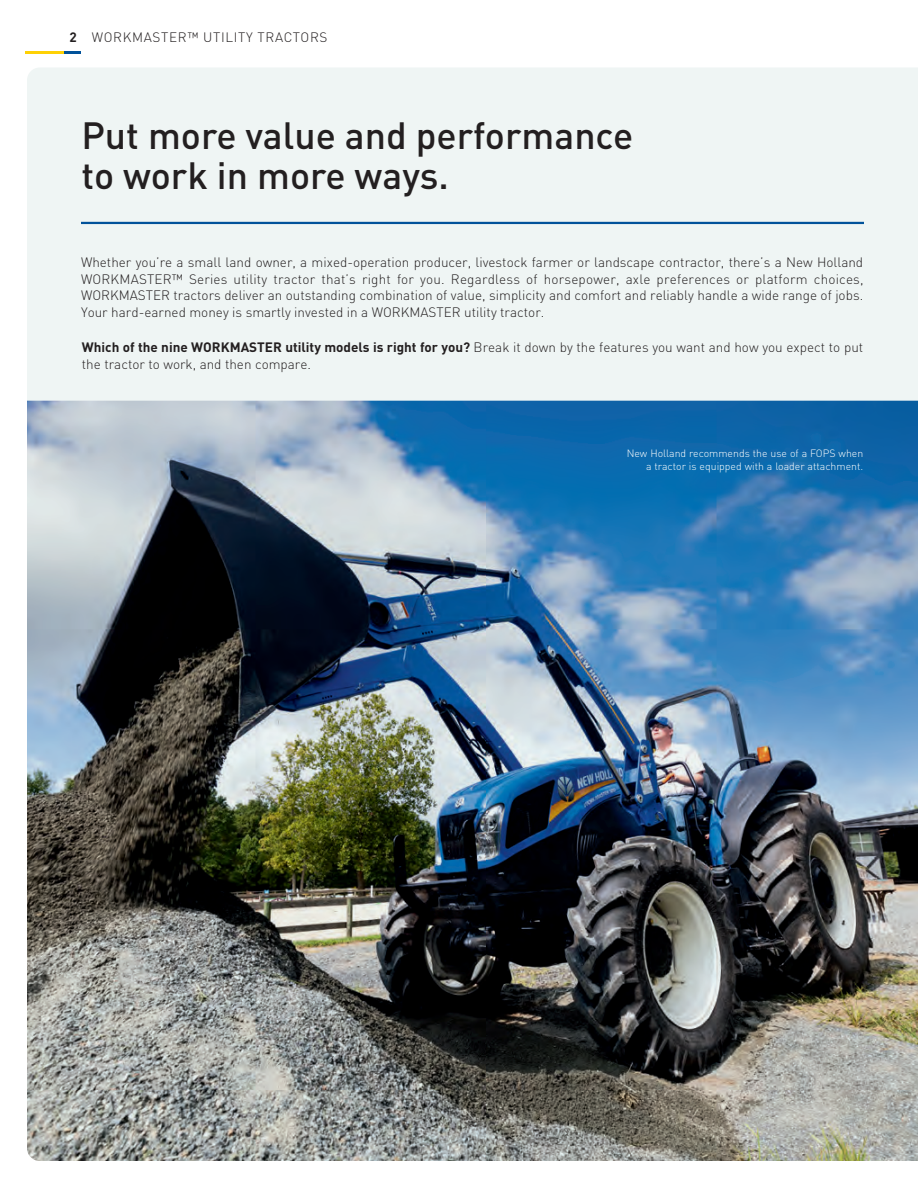
<style>
.page{position:relative;width:918px;height:1188px;background:#fff}
.page>*{position:absolute;margin:0;border:0;box-sizing:border-box;transform-origin:0 0}
.Headline{font:500 37.5px "DIN";color:#231f20}
.body_copy{font:300 13.5px/16.5px "DIN";color:#231f20;text-align:justify}
.section_header{font:300 13.5px "DIN";letter-spacing:.05em;color:#231f20}
.body_copy-2{font:300 10.5px/13.5px "DIN";color:#fff;text-align:right}
.s1{font-weight:700}
</style>
<div class="page">
<div style="left:27px;top:68px;width:891px;height:333px;background:#eff5f4"></div>
<svg style="left:26px;top:52px;width:55px;height:2px"></svg>
<hr style="left:81px;top:222px;width:783px;height:2px;background:#01529a">
<img style="left:27px;top:401px;width:891px;height:760px">
<p class="section_header" style="left:70px;top:29px;width:259px"><span class="s1">2</span> WORKMASTER™ UTILITY TRACTORS</p>
<p class="Headline" style="left:81px;top:111px;width:553px">Put more value and performance</p>
<p class="Headline" style="left:81px;top:152px;width:369px">to work in more ways.</p>
<p class="body_copy" style="left:81px;top:254px;width:784px">Whether you’re a small land owner, a mixed-operation producer, livestock farmer or landscape contractor, there’s a New Holland WORKMASTER™ Series utility tractor that’s right for you. Regardless of horsepower, axle preferences or platform choices, WORKMASTER tractors deliver an outstanding combination of value, simplicity and comfort and reliably handle a wide range of jobs.<br>Your hard-earned money is smartly invested in a WORKMASTER utility tractor.</p>
<p class="body_copy" style="left:82px;top:339px;width:783px"><span class="s1">Which of the nine WORKMASTER utility models is right for you?</span> Break it down by the features you want and how you expect to put the tractor to work, and then compare.</p>
<p class="body_copy-2" style="left:627px;top:446px;width:238px">New Holland recommends the use of a FOPS when a tractor is equipped with a loader attachment.</p>
</div>
